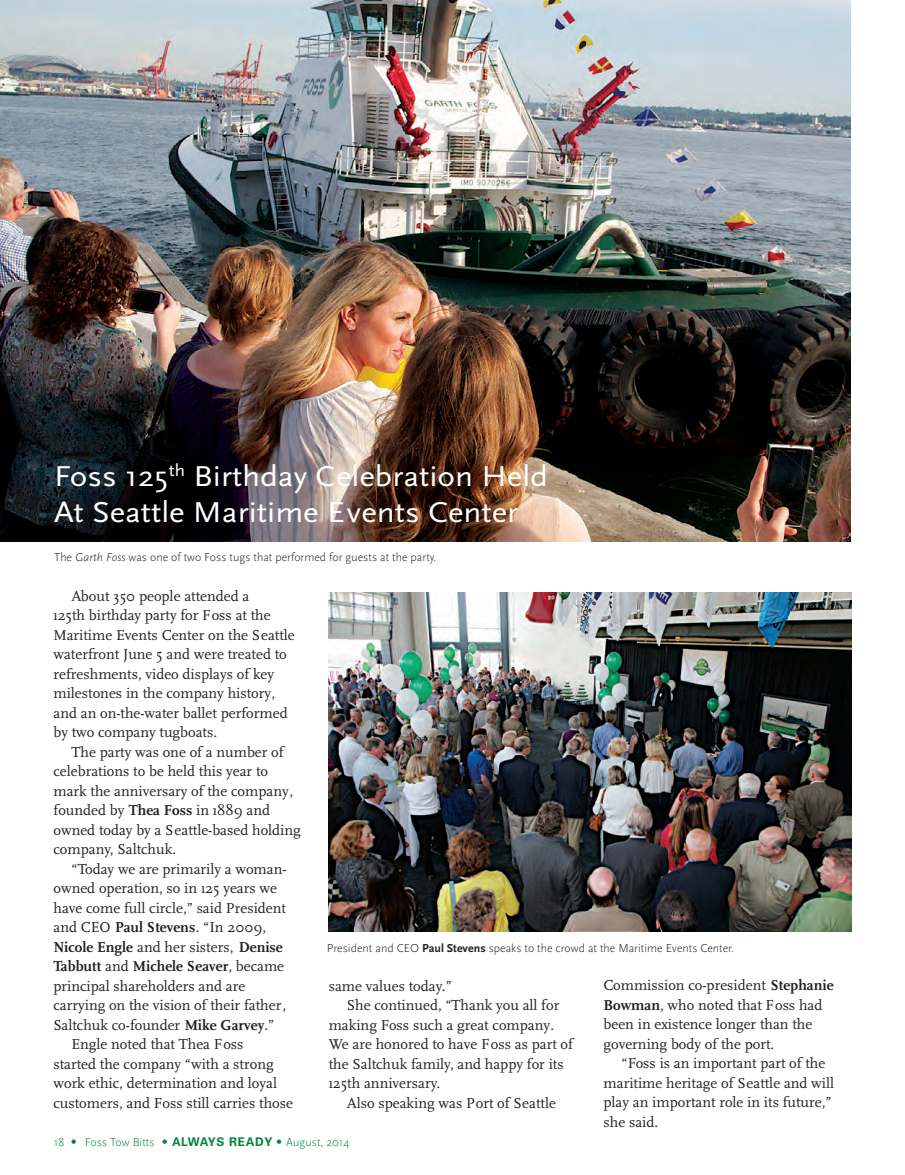
<style>
.page{position:relative;width:905px;height:1175px;background:#fff}
.page>*{position:absolute;margin:0;border:0;box-sizing:border-box;transform-origin:0 0}
.t1{font:30px/36px "Scala Sans";color:#fff;scale:1.1 1}
.t2{font:15px/19.5px "Scala";color:#231f20}
.t3{font:700 15px "Scala";color:#231f20}
.t4{font:300 12px "Scala Sans";color:#231f20}
.t5{font:300 12px "Scala Sans";color:#00843d}
.s1{font-style:italic}
.s2{font-weight:700}
.s3{font-weight:400}
.s4{font-family:"Univers"}
.s5{font-family:"Univers";font-weight:700}
</style>
<div class="page">
<img style="left:0;top:0;width:850px;height:542px">
<img style="left:328px;top:592px;width:523px;height:340px">
<h1 class="t1" style="left:54px;top:458px;width:450px">Foss 125<sup>th</sup> Birthday Celebration Held<br>At Seattle Maritime Events Center</h1>
<p class="t4" style="left:54px;top:550px;width:384px">The <span class="s1">Garth Foss</span> was one of two Foss tugs that performed for guests at the party.</p>
<p class="t2" style="left:53px;top:586px;width:243px;text-indent:18px">About 350 people attended a<br>125th birthday party for Foss at the Maritime Events Center on the Seattle waterfront June 5 and were treated to refreshments, video displays of key milestones in the company history, and an on-the-water ballet performed by two company tugboats.</p>
<p class="t2" style="left:53px;top:742px;width:249px;text-indent:18px">The party was one of a number of celebrations to be held this year to mark the anniversary of the company, founded by <span class="s2">Thea Foss</span> in 1889 and owned today by a Seattle-based holding company, Saltchuk.</p>
<p class="t2" style="left:71px;top:859px;width:216px">“Today we are primarily a woman-</p>
<p class="t2" style="left:53px;top:878px;width:225px">owned operation, so in 125 years we</p>
<p class="t2" style="left:53px;top:898px;width:234px">have come full circle,” said President</p>
<p class="t2" style="left:53px;top:917px;width:214px">and CEO <span class="s2">Paul Stevens</span>. “In 2009,</p>
<p class="t3" style="left:53px;top:938px;width:231px">Nicole Engle <span class="s3">and her sisters,</span> Denise</p>
<p class="t3" style="left:53px;top:957px;width:232px">Tabbutt <span class="s3">and</span> Michele Seaver<span class="s3">, became</span></p>
<p class="t2" style="left:53px;top:976px;width:193px">principal shareholders and are</p>
<p class="t2" style="left:53px;top:995px;width:234px">carrying on the vision of their father,</p>
<p class="t2" style="left:53px;top:1015px;width:222px">Saltchuk co-founder <span class="s2">Mike Garvey</span>.”</p>
<p class="t2" style="left:71px;top:1034px;width:173px">Engle noted that Thea Foss</p>
<p class="t2" style="left:53px;top:1054px;width:222px">started the company “with a strong</p>
<p class="t2" style="left:53px;top:1073px;width:225px">work ethic, determination and loyal</p>
<p class="t2" style="left:53px;top:1093px;width:241px">customers, and Foss still carries those</p>
<p class="t4" style="left:327px;top:941px;width:408px">President and CEO <span class="s2">Paul Stevens</span> speaks to the crowd at the Maritime Events Center.</p>
<p class="t2" style="left:329px;top:976px;width:125px">same values today.”</p>
<p class="t2" style="left:347px;top:995px;width:214px">She continued, “Thank you all for</p>
<p class="t2" style="left:329px;top:1015px;width:227px">making Foss such a great company.</p>
<p class="t2" style="left:329px;top:1034px;width:246px">We are honored to have Foss as part of</p>
<p class="t2" style="left:329px;top:1054px;width:236px">the Saltchuk family, and happy for its</p>
<p class="t2" style="left:329px;top:1073px;width:113px">125th anniversary.</p>
<p class="t2" style="left:347px;top:1093px;width:211px">Also speaking was Port of Seattle</p>
<p class="t2" style="left:603px;top:975px;width:231px">Commission co-president <span class="s2">Stephanie<br>Bowman</span>, who noted that Foss had been in existence longer than the governing body of the port.</p>
<p class="t2" style="left:603px;top:1053px;width:232px;text-indent:18px">“Foss is an important part of the maritime heritage of Seattle and will play an important role in its future,” she said.</p>
<p class="t5" style="left:54px;top:1135px;width:297px">18 <span class="s4">•</span> Foss Tow Bitts <span class="s4">•</span> <span class="s5">ALWAYS READY</span> <span class="s4">•</span> August, 2014</p>
</div>
